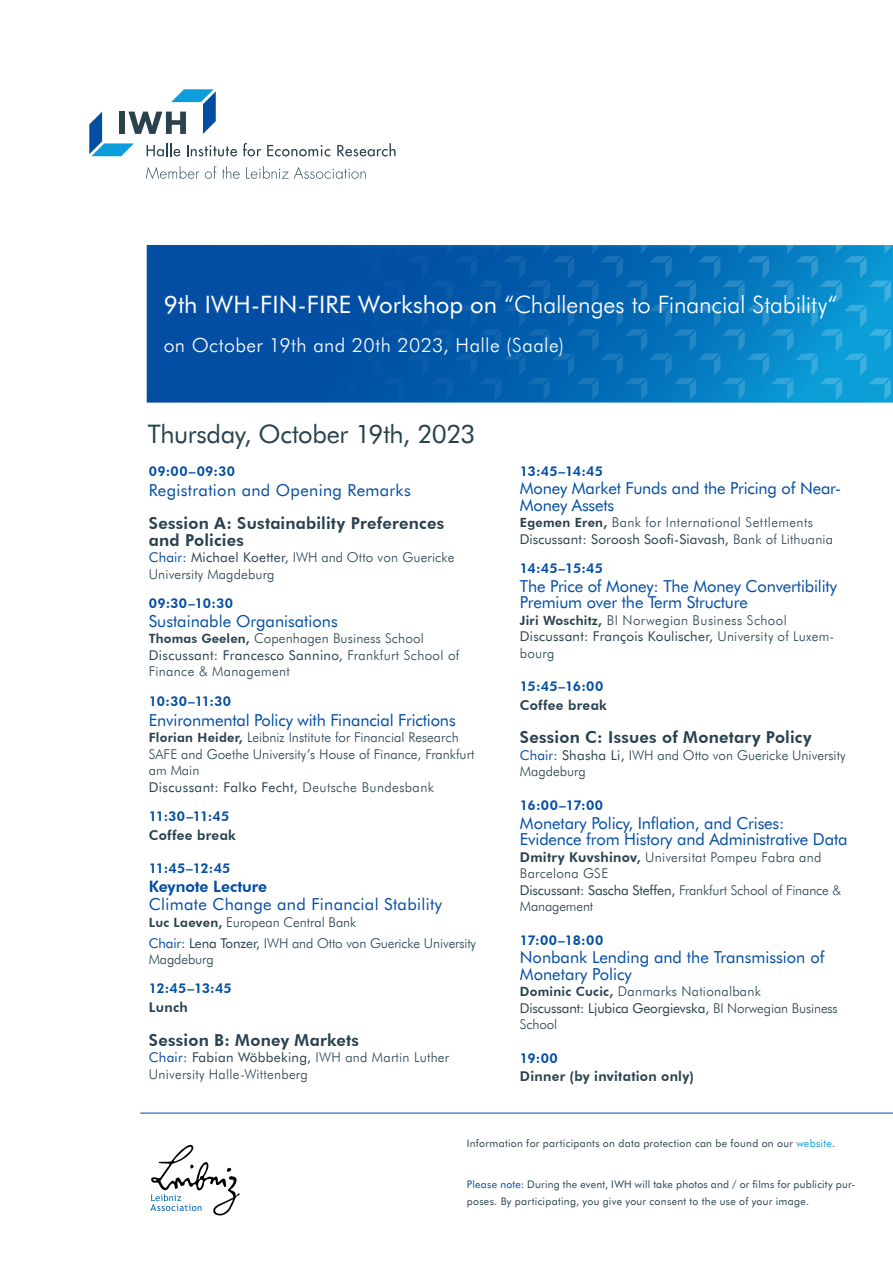
<style>
.page{position:relative;width:893px;height:1263px;background:#fff}
.page>*{position:absolute;margin:0;border:0;box-sizing:border-box;transform-origin:0 0}
.Headline{font:25.5px "Futura BT";letter-spacing:-.015em;color:#29424e}
.Headline-2{font:300 24px "Futura BT";letter-spacing:-.01em;color:#fff}
.Subline{font:300 19.5px "Futura BT";letter-spacing:.02em;color:#fff}
.Programmpunkt{font:16.5px/16.5px "Futura BT";letter-spacing:-.01em;color:#034ea2}
.Vortragende{font:800 16.5px "Futura BT";letter-spacing:.015em;color:#29424e}
.Vortragstitel{font:800 16.5px/16.5px "Futura BT";letter-spacing:.01em;color:#29424e}
.Programmpunkt-2{font:16.5px "Futura BT";letter-spacing:.02em;color:#034ea2}
.Vortragstitel-2{font:16.5px "Futura BT";letter-spacing:.02em;color:#034ea2}
.Vortragstitel-3{font:16.5px "Futura BT";color:#034ea2}
.Programmpunkt-3{font:800 15.75px "Futura BT";letter-spacing:-.005em;color:#034ea2}
.Programmpunkt-4{font:300 13.5px/16.5px "Futura BT";color:#29424e}
.Discoussant{font:300 13.5px/16.5px "Futura BT";letter-spacing:.01em;color:#29424e}
.Programmpunkt-5{font:300 13.5px/16.5px "Futura BT";letter-spacing:.02em;color:#29424e}
.Vortragstitel-4{font:300 13.5px/16.5px "Futura BT";letter-spacing:.03em;color:#29424e}
.Vortragende-2{font:300 13.5px/16.5px "Futura BT";letter-spacing:.01em;color:#29424e}
.Vortragende-3{font:800 13.5px "Futura BT";letter-spacing:.02em;color:#034ea2}
.Programmpunkt-6{font:800 13.5px "Futura BT";letter-spacing:.02em;color:#29424e}
.Vortragstitel-5{font:13.5px "Futura BT";letter-spacing:.01em;color:#29424e}
.Programmpunkt-7{font:13.5px "Futura BT";letter-spacing:.03em;color:#29424e}
.Programmpunkt-8{font:800 13.5px "Futura BT";letter-spacing:.02em;color:#034ea2}
.Discoussant-2{font:800 13.5px "Futura BT";letter-spacing:-.01em;color:#034ea2}
.Informationen_Absend{font:10.5px/16.5px "Futura BT";letter-spacing:.03em;color:#29424e}
.s1{font-weight:400}
.s2{font-weight:400;color:#034ea2}
.s3{font-weight:800;font-size:12.75px}
.s4{font-weight:300}
.s5{font-weight:800}
.s6{color:#0c9eda}
.s7{color:#034ea2}
</style>
<div class="page">
<div style="left:147px;top:246px;width:745px;height:156px;background:#034ea2"></div>
<svg style="left:260px;top:245px;width:631px;height:155px"></svg>
<hr style="left:140px;top:1113px;width:753px;height:1px;background:#034ea2">
<svg style="left:150px;top:1144px;width:90px;height:72px"></svg>
<svg style="left:243px;top:143px;width:18px;height:13px"></svg>
<svg style="left:267px;top:145px;width:63px;height:11px"></svg>
<svg style="left:337px;top:143px;width:59px;height:13px"></svg>
<svg style="left:146px;top:166px;width:53px;height:13px"></svg>
<svg style="left:205px;top:166px;width:11px;height:13px"></svg>
<svg style="left:222px;top:166px;width:18px;height:13px"></svg>
<svg style="left:246px;top:166px;width:120px;height:13px"></svg>
<svg style="left:89px;top:89px;width:148px;height:67px"></svg>
<p class="Headline-2" style="left:164px;top:289px;width:675px"><span class="s1">9th IWH-FIN-FIRE Workshop on</span> “Challenges to Financial Stability“</p>
<p class="Subline" style="left:164px;top:333px;width:402px">on October 19th and 20th 2023, Halle (Saale)</p>
<p class="Headline" style="left:148px;top:417px;width:329px">Thursday, October 19th, 2023</p>
<p class="Programmpunkt-8" style="left:149px;top:463px;width:88px">09:00–09:30</p>
<p class="Vortragstitel-2" style="left:149px;top:479px;width:263px">Registration and Opening Remarks</p>
<p class="Vortragstitel" style="left:149px;top:515px;width:297px">Session A: Sustainability Preferences and Policies</p>
<p class="Discoussant" style="left:149px;top:549px;width:307px"><span class="s2">Chair:</span> <span class="s1">Michael Koetter,</span> IWH and Otto von Guericke<br>University Magdeburg</p>
<p class="Vortragende-3" style="left:149px;top:595px;width:86px">09:30–10:30</p>
<p class="Vortragstitel-3" style="left:149px;top:610px;width:191px">Sustainable Organisations</p>
<p class="Vortragende-2" style="left:149px;top:630px;width:312px"><span class="s3">Thomas Geelen,</span> Copenhagen Business School<br><span class="s1">Discussant: Francesco Sannino,</span> Frankfurt School of<br>Finance &amp; Management</p>
<p class="Vortragende-3" style="left:149px;top:692px;width:84px">10:30–11:30</p>
<p class="Programmpunkt" style="left:149px;top:711px;width:308px">Environmental Policy with Financial Frictions</p>
<p class="Programmpunkt-4" style="left:149px;top:729px;width:327px"><span class="s3">Florian Heider,</span> Leibniz Institute for Financial Research<br>SAFE and Goethe University’s House of Finance, Frankfurt am Main</p>
<p class="Programmpunkt-7" style="left:149px;top:778px;width:287px">Discussant: Falko Fecht, <span class="s4">Deutsche Bundesbank</span></p>
<p class="Vortragende-3" style="left:149px;top:808px;width:82px">11:30–11:45</p>
<p class="Programmpunkt-6" style="left:149px;top:826px;width:89px">Coffee break</p>
<p class="Programmpunkt-8" style="left:149px;top:860px;width:83px">11:45–12:45</p>
<p class="Programmpunkt-3" style="left:149px;top:876px;width:120px">Keynote Lecture</p>
<p class="Programmpunkt-2" style="left:149px;top:894px;width:295px">Climate Change and Financial Stability</p>
<p class="Programmpunkt-4" style="left:149px;top:913px;width:209px"><span class="s3">Luc Laeven,</span> European Central Bank</p>
<p class="Programmpunkt-4" style="left:149px;top:934px;width:329px"><span class="s2">Chair:</span> <span class="s1">Lena Tonzer,</span> IWH and Otto von Guericke University<br>Magdeburg</p>
<p class="Vortragende-3" style="left:149px;top:980px;width:85px">12:45–13:45</p>
<p class="Programmpunkt-6" style="left:149px;top:999px;width:41px">Lunch</p>
<p class="Vortragende" style="left:149px;top:1029px;width:212px">Session B: Money Markets</p>
<p class="Discoussant" style="left:149px;top:1049px;width:302px"><span class="s2">Chair:</span> <span class="s1">Fabian Wöbbeking,</span> IWH and Martin Luther<br>University Halle-Wittenberg</p>
<p class="Discoussant-2" style="left:520px;top:463px;width:85px">13:45–14:45</p>
<p class="Programmpunkt" style="left:520px;top:480px;width:323px">Money Market Funds and the Pricing of Near-<br>Money Assets</p>
<p class="Vortragstitel-4" style="left:520px;top:514px;width:295px"><span class="s3">Egemen Eren,</span> Bank for International Settlements</p>
<p class="Vortragstitel-5" style="left:520px;top:530px;width:315px">Discussant: Soroosh Soofi-Siavash, <span class="s4">Bank of Lithuania</span></p>
<p class="Discoussant-2" style="left:520px;top:560px;width:85px">14:45–15:45</p>
<p class="Programmpunkt" style="left:520px;top:577px;width:319px">The Price of Money: The Money Convertibility<br>Premium over the Term Structure</p>
<p class="Vortragstitel-4" style="left:520px;top:611px;width:316px"><span class="s3">Jiri Woschitz,</span> BI Norwegian Business School<br><span class="s1">Discussant: François Koulischer,</span> University of Luxem&shy;bourg</p>
<p class="Vortragende-3" style="left:520px;top:678px;width:85px">15:45–16:00</p>
<p class="Programmpunkt-6" style="left:520px;top:697px;width:89px">Coffee break</p>
<p class="Vortragende" style="left:520px;top:727px;width:293px">Session C: Issues of Monetary Policy</p>
<p class="Discoussant" style="left:520px;top:747px;width:327px"><span class="s2">Chair:</span> <span class="s1">Shasha Li,</span> IWH and Otto von Guericke University<br>Magdeburg</p>
<p class="Vortragende-3" style="left:520px;top:797px;width:85px">16:00–17:00</p>
<p class="Programmpunkt" style="left:520px;top:814px;width:329px">Monetary Policy, Inflation, and Crises:<br>Evidence from History and Administrative Data</p>
<p class="Programmpunkt-5" style="left:520px;top:848px;width:303px"><span class="s5">Dmitry Kuvshinov</span><span class="s3">,</span> Universitat Pompeu Fabra and<br>Barcelona GSE</p>
<p class="Programmpunkt-4" style="left:520px;top:881px;width:323px"><span class="s1">Discussant: Sascha Steffen,</span> Frankfurt School of Finance &amp;<br>Management</p>
<p class="Vortragende-3" style="left:520px;top:931px;width:85px">17:00–18:00</p>
<p class="Programmpunkt" style="left:520px;top:949px;width:306px">Nonbank Lending and the Transmission of<br>Monetary Policy</p>
<p class="Programmpunkt-5" style="left:520px;top:983px;width:319px"><span class="s3">Dominic Cucic,</span> Danmarks Nationalbank<br><span class="s1">Discussant: Ljubica Georgievska,</span> BI Norwegian Business<br>School</p>
<p class="Vortragende-3" style="left:520px;top:1050px;width:40px">19:00</p>
<p class="Programmpunkt-6" style="left:520px;top:1068px;width:176px">Dinner (by invitation only)</p>
<p class="Informationen_Absend" style="left:467px;top:1135px;width:370px">Information for participants on data protection can be found on our <span class="s6">website</span>.</p>
<p class="Informationen_Absend" style="left:467px;top:1176px;width:390px"><span class="s7">Please note:</span> During the event, IWH will take photos and / or films for publicity pur&shy;poses. By participating, you give your consent to the use of your image.</p>
</div>
